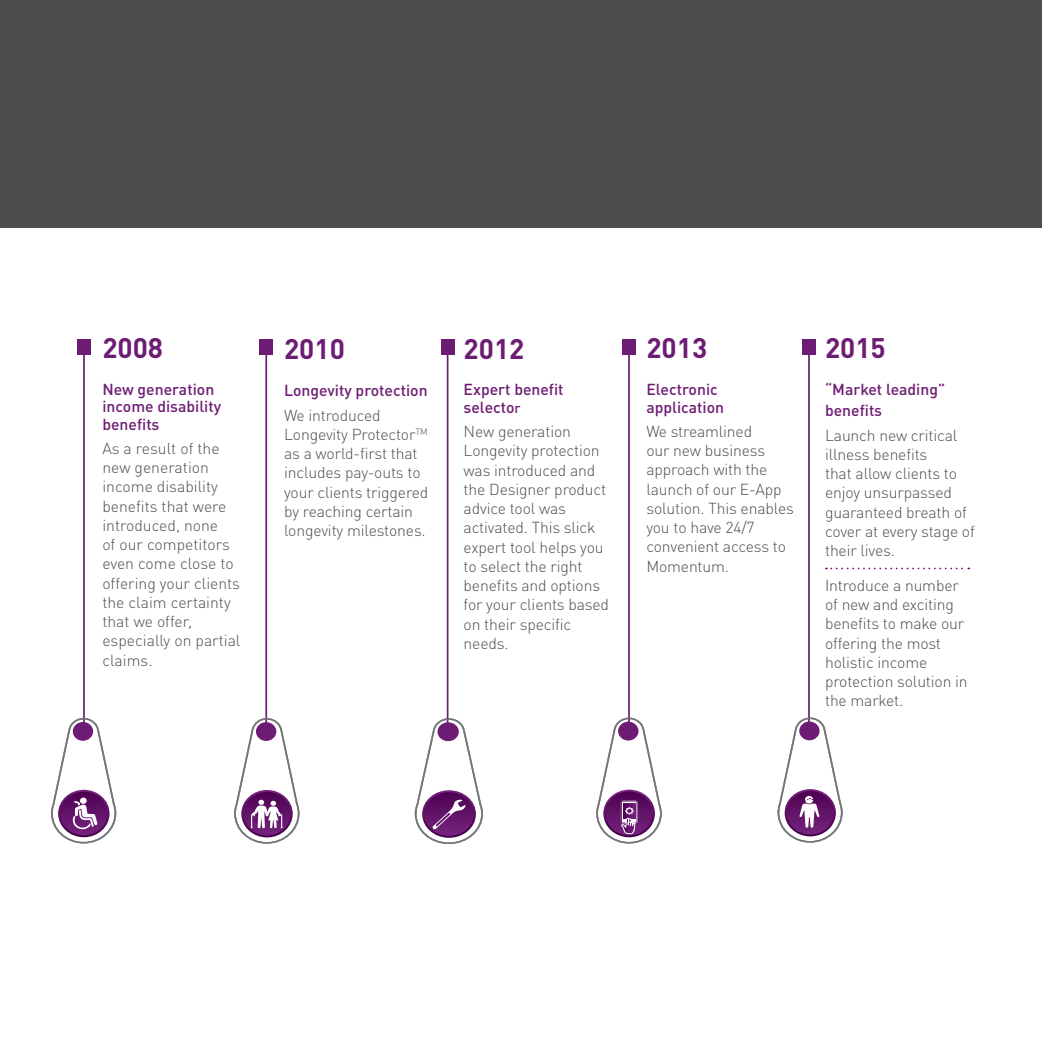
<style>
.page{position:relative;width:1042px;height:1042px;background:#fff}
.page>*{position:absolute;margin:0;border:0;box-sizing:border-box;transform-origin:0 0}
.t1{font:700 28px "DINOT";color:#6d1c73}
.t2{font:300 15.75px/19.2px "DINOT";letter-spacing:-.01em;color:#4d4d4f}
.t3{font:500 15.75px/17.5px "DINOT";color:#6d1c73}
.s1{font-size:14px}
</style>
<div class="page">
<hr style="left:83px;top:347px;width:2px;height:387px;background:#6d1c73">
<div style="left:77px;top:339px;width:14px;height:16px;background:#6d1c73"></div>
<hr style="left:265px;top:347px;width:2px;height:387px;background:#6d1c73">
<div style="left:259px;top:339px;width:14px;height:16px;background:#6d1c73"></div>
<hr style="left:447px;top:347px;width:1px;height:387px;background:#6d1c73">
<div style="left:441px;top:339px;width:13px;height:16px;background:#6d1c73"></div>
<hr style="left:628px;top:347px;width:2px;height:387px;background:#6d1c73">
<div style="left:622px;top:339px;width:14px;height:16px;background:#6d1c73"></div>
<hr style="left:808px;top:347px;width:2px;height:387px;background:#6d1c73">
<div style="left:802px;top:339px;width:14px;height:16px;background:#6d1c73"></div>
<svg style="left:50px;top:717px;width:67px;height:127px"></svg>
<svg style="left:777px;top:717px;width:66px;height:126px"></svg>
<svg style="left:596px;top:717px;width:66px;height:127px"></svg>
<svg style="left:234px;top:717px;width:66px;height:127px"></svg>
<svg style="left:414px;top:717px;width:69px;height:127px"></svg>
<div style="left:0;top:0;width:1042px;height:227px;background:#4d4d4f"></div>
<svg style="left:826px;top:567px;width:143px;height:2px"></svg>
<h1 class="t1" style="left:102px;top:330px;width:62px">2008</h1>
<h1 class="t1" style="left:284px;top:330px;width:62px">2010</h1>
<h1 class="t1" style="left:463px;top:330px;width:62px">2012</h1>
<h1 class="t1" style="left:646px;top:330px;width:62px">2013</h1>
<h1 class="t1" style="left:825px;top:330px;width:62px">2015</h1>
<p class="t3" style="left:825px;top:379px;width:122px;line-height:21px">“Market leading” benefits</p>
<p class="t2" style="left:825px;top:425px;width:151px">Launch new critical illness benefits<br>that allow clients to enjoy unsurpassed guaranteed breath of cover at every stage of their lives.</p>
<p class="t2" style="left:825px;top:575px;width:144px">Introduce a number of new and exciting benefits to make our offering the most holistic income protection solution in the market.</p>
<p class="t3" style="left:102px;top:380px;width:120px">New generation income disability benefits</p>
<p class="t2" style="left:102px;top:438px;width:140px">As a result of the new generation income disability benefits that were introduced, none<br>of our competitors even come close to offering your clients the claim certainty that we offer, especially on partial claims.</p>
<p class="t3" style="left:464px;top:380px;width:102px">Expert benefit selecto<span class="s1">r</span></p>
<p class="t2" style="left:464px;top:421px;width:147px">New generation<br>Longevity protection was introduced and the Designer product advice tool was activated. This slick expert tool helps you to select the right benefits and options for your clients based on their specific needs.</p>
<p class="t3" style="left:646px;top:380px;width:79px">Electronic application</p>
<p class="t2" style="left:646px;top:421px;width:149px">We streamlined<br>our new business approach with the launch of our E-App solution. This enables you to have 24/7 convenient access to<br>Momentum.</p>
<p class="t3" style="left:284px;top:382px;width:145px">Longevity protection</p>
<p class="t2" style="left:284px;top:405px;width:146px">We introduced<br>Longevity Protector<sup>TM </sup>as a world-first that includes pay-outs to your clients triggered by reaching certain longevity milestones.</p>
</div>
